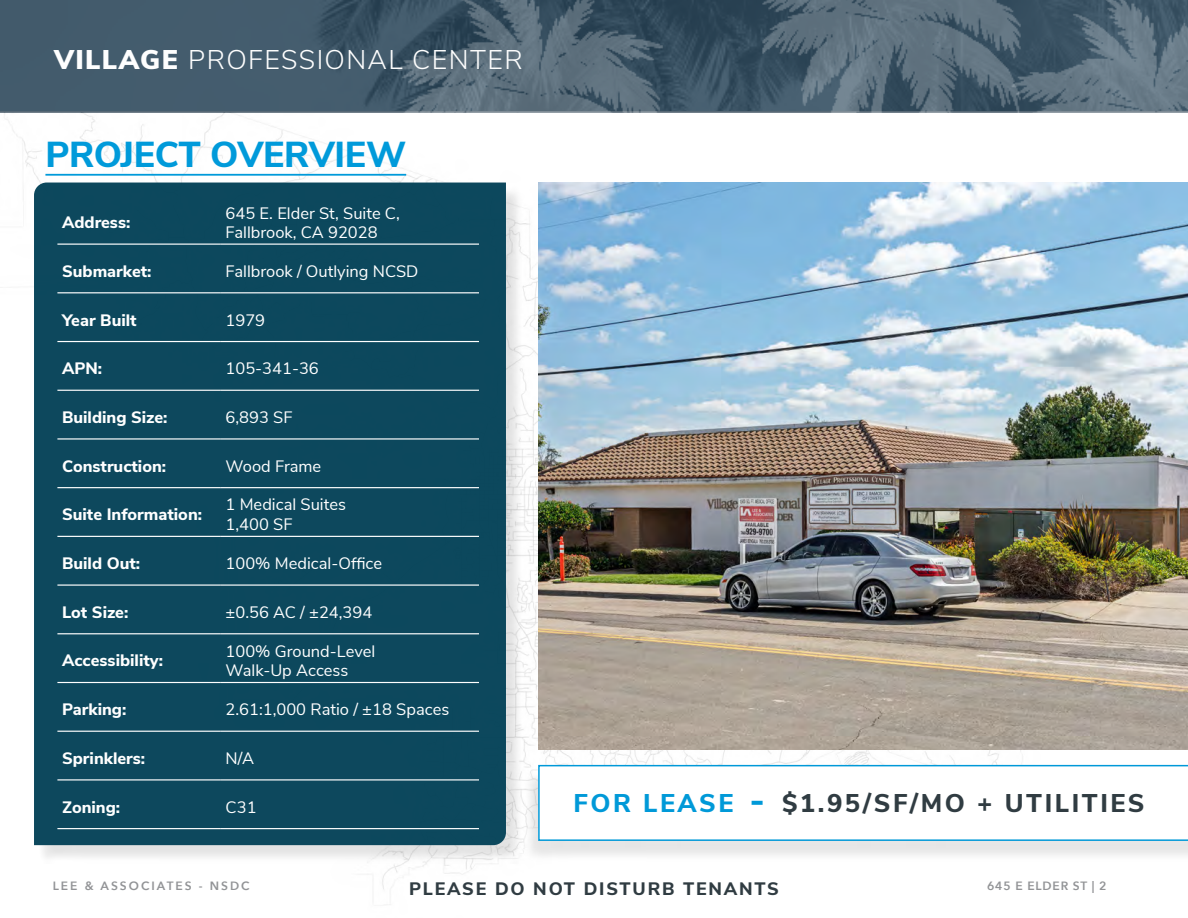
<style>
.page{position:relative;width:1188px;height:918px;background:#fff}
.page>*{position:absolute;margin:0;border:0;box-sizing:border-box;transform-origin:0 0}
.t1{font:800 36px "Nunito Sans";letter-spacing:-.01em;color:#009ada}
.t2{font:300 27px "Nunito Sans";letter-spacing:.05em;color:#fefefe}
.t3{font:800 25.5px "Nunito Sans";letter-spacing:.1em;color:#303c42}
.t4{font:800 18px "Nunito Sans";letter-spacing:.1em;color:#303c42}
.t5{font:16.5px/19.8px "Nunito Sans";color:#fff}
.t6{font:800 16.5px "Nunito Sans";color:#fff}
.t7{font:600 12px "Avenir Next";letter-spacing:.17em;color:#7e8083}
.t8{font:600 12px "Avenir Next";letter-spacing:.07em;color:#7e8083}
.s1{font-weight:900}
.s2{color:#0099d8}
.s3{font-size:35.4px;color:#0099d8}
</style>
<div class="page">
<img style="left:0;top:112px;width:1188px;height:793px">
<div style="left:0;top:0;width:1188px;height:112px;background:#435c6d"></div>
<img style="left:880px;top:0;width:308px;height:183px">
<img style="left:803px;top:0;width:360px;height:170px">
<img style="left:265px;top:0;width:538px;height:244px">
<div style="left:523px;top:770px;width:665px;height:93px;background:#000;opacity:.1"></div>
<svg style="left:538px;top:765px;width:650px;height:76px"></svg>
<div style="left:36px;top:185px;width:489px;height:679px;background:#000;opacity:.12"></div>
<div style="left:34px;top:183px;width:472px;height:662px;background:#0d485d"></div>
<hr style="left:57px;top:244px;width:164px;height:1px;background:#fff">
<hr style="left:221px;top:244px;width:258px;height:1px;background:#fff">
<hr style="left:57px;top:292px;width:164px;height:1px;background:#fff">
<hr style="left:221px;top:292px;width:258px;height:1px;background:#fff">
<hr style="left:57px;top:341px;width:164px;height:1px;background:#fff">
<hr style="left:221px;top:341px;width:258px;height:1px;background:#fff">
<hr style="left:57px;top:390px;width:164px;height:1px;background:#fff">
<hr style="left:221px;top:390px;width:258px;height:1px;background:#fff">
<hr style="left:57px;top:438px;width:164px;height:2px;background:#fff">
<hr style="left:221px;top:438px;width:258px;height:2px;background:#fff">
<hr style="left:57px;top:487px;width:164px;height:1px;background:#fff">
<hr style="left:221px;top:487px;width:258px;height:1px;background:#fff">
<hr style="left:57px;top:536px;width:164px;height:1px;background:#fff">
<hr style="left:221px;top:536px;width:258px;height:1px;background:#fff">
<hr style="left:57px;top:584px;width:164px;height:2px;background:#fff">
<hr style="left:221px;top:584px;width:258px;height:2px;background:#fff">
<hr style="left:57px;top:633px;width:164px;height:1px;background:#fff">
<hr style="left:221px;top:633px;width:258px;height:1px;background:#fff">
<hr style="left:57px;top:682px;width:164px;height:1px;background:#fff">
<hr style="left:221px;top:682px;width:258px;height:1px;background:#fff">
<hr style="left:57px;top:731px;width:164px;height:1px;background:#fff">
<hr style="left:221px;top:731px;width:258px;height:1px;background:#fff">
<hr style="left:57px;top:779px;width:164px;height:2px;background:#fff">
<hr style="left:221px;top:779px;width:258px;height:2px;background:#fff">
<hr style="left:57px;top:828px;width:164px;height:1px;background:#fff">
<hr style="left:221px;top:828px;width:258px;height:1px;background:#fff">
<img style="left:539px;top:183px;width:649px;height:567px">
<hr style="left:45px;top:174px;width:361px;height:2px;background:#009ada">
<h2 class="t2" style="left:54px;top:40px;width:470px"><span class="s1">VILLAGE</span> PROFESSIONAL CENTER</h2>
<h1 class="t1" style="left:45px;top:128px;width:362px">PROJECT OVERVIEW</h1>
<p class="t6" style="left:62px;top:211px;width:70px">Address:</p>
<p class="t5" style="left:226px;top:202px;width:176px">645 E. Elder St, Suite C,<br>Fallbrook, CA 92028</p>
<p class="t6" style="left:62px;top:259px;width:91px">Submarket:</p>
<p class="t5" style="left:226px;top:260px;width:194px">Fallbrook / Outlying NCSD</p>
<p class="t6" style="left:62px;top:308px;width:76px">Year Built</p>
<p class="t5" style="left:226px;top:309px;width:41px">1979</p>
<p class="t6" style="left:62px;top:356px;width:42px">APN:</p>
<p class="t5" style="left:226px;top:358px;width:95px">105-341-36</p>
<p class="t6" style="left:62px;top:405px;width:107px">Building Size:</p>
<p class="t5" style="left:226px;top:406px;width:68px">6,893 SF</p>
<p class="t6" style="left:62px;top:454px;width:106px">Construction:</p>
<p class="t5" style="left:226px;top:455px;width:97px">Wood Frame</p>
<p class="t6" style="left:62px;top:503px;width:142px">Suite Information:</p>
<p class="t5" style="left:226px;top:494px;width:122px">1 Medical Suites<br>1,400 SF</p>
<p class="t6" style="left:62px;top:551px;width:80px">Build Out:</p>
<p class="t5" style="left:226px;top:552px;width:158px">100% Medical-Office</p>
<p class="t6" style="left:62px;top:600px;width:68px">Lot Size:</p>
<p class="t5" style="left:226px;top:601px;width:148px">±0.56 AC / ±24,394</p>
<p class="t6" style="left:62px;top:649px;width:102px">Accessibility:</p>
<p class="t5" style="left:226px;top:640px;width:151px">100% Ground-Level<br>Walk-Up Access</p>
<p class="t6" style="left:62px;top:697px;width:66px">Parking:</p>
<p class="t5" style="left:226px;top:699px;width:225px">2.61:1,000 Ratio / ±18 Spaces</p>
<p class="t6" style="left:62px;top:746px;width:84px">Sprinklers:</p>
<p class="t5" style="left:226px;top:747px;width:30px">N/A</p>
<p class="t6" style="left:62px;top:795px;width:60px">Zoning:</p>
<p class="t5" style="left:226px;top:796px;width:32px">C31</p>
<h3 class="t3" style="left:573px;top:785px;width:573px"><span class="s2">FOR LEASE</span> <span class="s3">-</span> $1.95/SF/MO + UTILITIES</h3>
<p class="t7" style="left:53px;top:875px;width:198px">LEE &amp; ASSOCIATES - NSDC</p>
<p class="t8" style="left:987px;top:876px;width:121px">645 E ELDER ST | 2</p>
<p class="t4" style="left:409px;top:875px;width:371px">PLEASE DO NOT DISTURB TENANTS</p>
</div>
